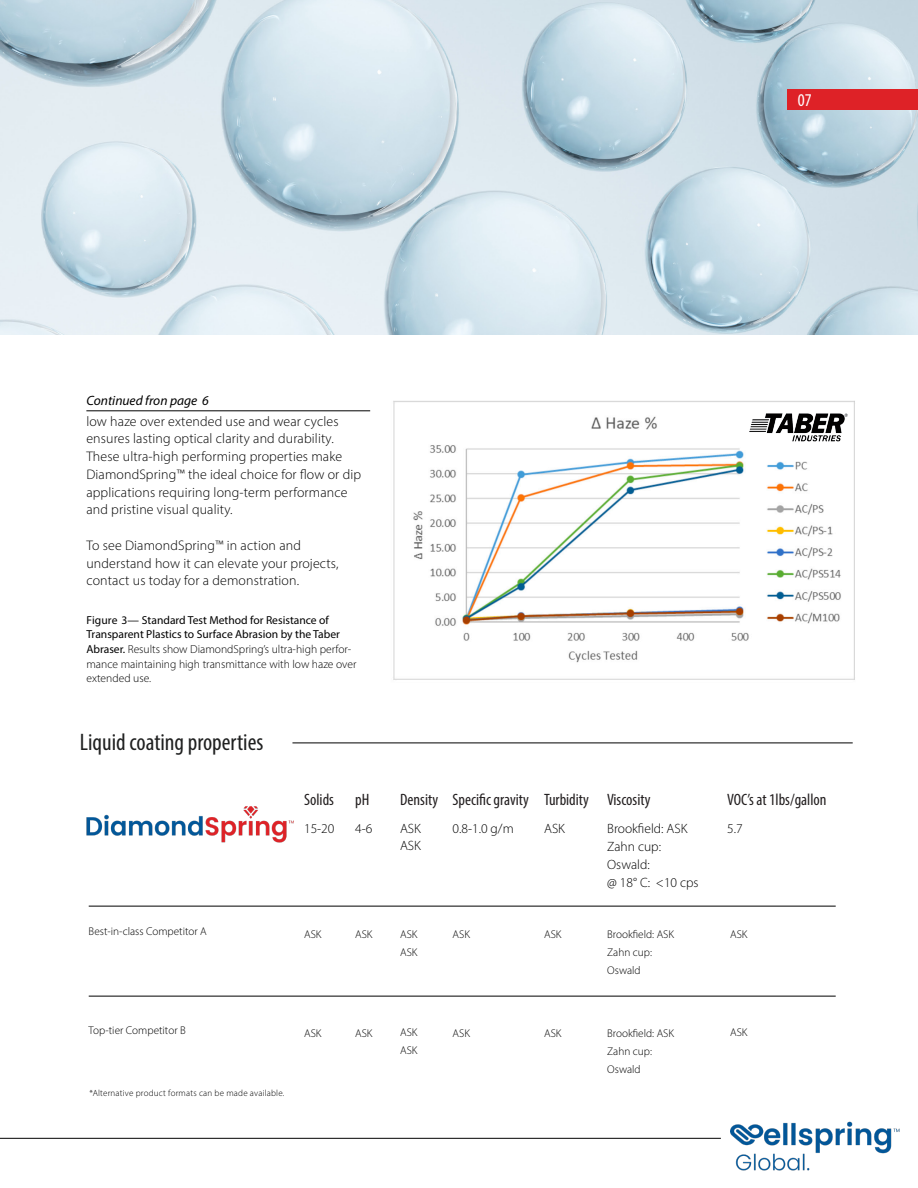
<style>
.page{position:relative;width:918px;height:1188px;background:#fff}
.page>*{position:absolute;margin:0;border:0;box-sizing:border-box;transform-origin:0 0}
.t1{font:condensed 24px "Myriad Pro";color:#1f2020}
.t2{font:condensed 18px "Myriad Pro";color:#fff}
.t3{font:condensed 16.5px "Myriad Pro";color:#231f20}
.t4{font:300 13.95px/17.7px "Myriad Pro";letter-spacing:.01em;color:#000}
.t5{font:300 13.5px "Myriad Pro";color:#000}
.t6{font:italic 13.5px "Myriad Pro";color:#000}
.t7{font:300 11.55px/14.7px "Myriad Pro";color:#000}
.t8{font:300 11.25px "Myriad Pro";color:#000}
.t9{font:300 9px "Myriad Pro";letter-spacing:.02em;color:#000}
.s1{font-weight:400}
</style>
<div class="page">
<img style="left:0;top:0;width:918px;height:335px">
<div style="left:788px;top:89px;width:130px;height:21px;background:#de2227"></div>
<img style="left:393px;top:400px;width:462px;height:280px">
<hr style="left:292px;top:743px;width:561px;height:1px;background:#000">
<img style="left:86px;top:806px;width:208px;height:37px">
<hr style="left:89px;top:906px;width:747px;height:1px;background:#000">
<hr style="left:89px;top:996px;width:747px;height:1px;background:#000">
<hr style="left:86px;top:411px;width:284px;height:1px;background:#000">
<img style="left:730px;top:1121px;width:169px;height:50px">
<hr style="left:0;top:1138px;width:721px;height:1px;background:#000">
<img style="left:747px;top:409px;width:105px;height:35px">
<p class="t2" style="left:798px;top:89px;width:15px">07</p>
<p class="t6" style="left:86px;top:392px;width:124px">Continued fron page 6</p>
<p class="t4" style="left:86px;top:412px;width:276px">low haze over extended use and wear cycles ensures lasting optical clarity and durability.<br>These ultra-high performing properties make DiamondSpring™ the ideal choice for flow or dip applications requiring long-term performance and pristine visual quality.</p>
<p class="t4" style="left:86px;top:536px;width:254px">To see DiamondSpring™ in action and understand how it can elevate your projects, contact us today for a demonstration.</p>
<p class="t7" style="left:86px;top:612px;width:272px"><span class="s1">Figure 3— Standard Test Method for Resistance of Transparent Plastics to Surface Abrasion by the Taber Abraser.</span> Results show DiamondSpring’s ultra-high perfor&shy;mance maintaining high transmittance with low haze over extended use.</p>
<p class="t1" style="left:80px;top:727px;width:185px">Liquid coating properties</p>
<p class="t8" style="left:89px;top:924px;width:120px">Best-in-class Competitor A</p>
<p class="t3" style="left:304px;top:789px;width:31px">Solids</p>
<p class="t3" style="left:400px;top:790px;width:40px">Density</p>
<p class="t3" style="left:453px;top:789px;width:78px">Specific gravity</p>
<p class="t3" style="left:607px;top:789px;width:45px">Viscosity</p>
<p class="t3" style="left:355px;top:790px;width:16px">pH</p>
<p class="t3" style="left:544px;top:789px;width:46px">Turbidity</p>
<p class="t5" style="left:304px;top:821px;width:32px">15-20</p>
<p class="t5" style="left:355px;top:821px;width:19px">4-6</p>
<p class="t5" style="left:400px;top:821px;width:22px">ASK</p>
<p class="t5" style="left:400px;top:838px;width:22px">ASK</p>
<p class="t5" style="left:453px;top:821px;width:63px">0.8-1.0 g/m</p>
<p class="t5" style="left:544px;top:821px;width:22px">ASK</p>
<p class="t5" style="left:607px;top:821px;width:82px">Brookfield: ASK</p>
<p class="t5" style="left:607px;top:839px;width:55px">Zahn cup:</p>
<p class="t5" style="left:607px;top:857px;width:44px">Oswald:</p>
<p class="t5" style="left:607px;top:875px;width:93px">@ 18° C: &lt;10 cps</p>
<p class="t8" style="left:304px;top:927px;width:19px">ASK</p>
<p class="t8" style="left:355px;top:927px;width:19px">ASK</p>
<p class="t8" style="left:453px;top:927px;width:19px">ASK</p>
<p class="t8" style="left:607px;top:927px;width:68px">Brookfield: ASK</p>
<p class="t8" style="left:607px;top:945px;width:46px">Zahn cup:</p>
<p class="t8" style="left:607px;top:963px;width:35px">Oswald</p>
<p class="t8" style="left:544px;top:927px;width:19px">ASK</p>
<p class="t8" style="left:400px;top:928px;width:19px">ASK</p>
<p class="t8" style="left:400px;top:946px;width:19px">ASK</p>
<p class="t8" style="left:89px;top:1023px;width:99px">Top-tier Competitor B</p>
<p class="t9" style="left:90px;top:1087px;width:196px">*Alternative product formats can be made available.</p>
<p class="t8" style="left:304px;top:1026px;width:19px">ASK</p>
<p class="t8" style="left:355px;top:1026px;width:19px">ASK</p>
<p class="t8" style="left:400px;top:1025px;width:19px">ASK</p>
<p class="t8" style="left:400px;top:1043px;width:19px">ASK</p>
<p class="t8" style="left:453px;top:1026px;width:19px">ASK</p>
<p class="t8" style="left:544px;top:1026px;width:19px">ASK</p>
<p class="t8" style="left:607px;top:1026px;width:68px">Brookfield: ASK</p>
<p class="t8" style="left:607px;top:1044px;width:46px">Zahn cup:</p>
<p class="t8" style="left:607px;top:1062px;width:35px">Oswald</p>
<p class="t3" style="left:727px;top:789px;width:101px">VOC’s at 1lbs/gallon</p>
<p class="t5" style="left:727px;top:821px;width:17px">5.7</p>
<p class="t8" style="left:730px;top:927px;width:19px">ASK</p>
<p class="t8" style="left:730px;top:1025px;width:19px">ASK</p>
</div>
